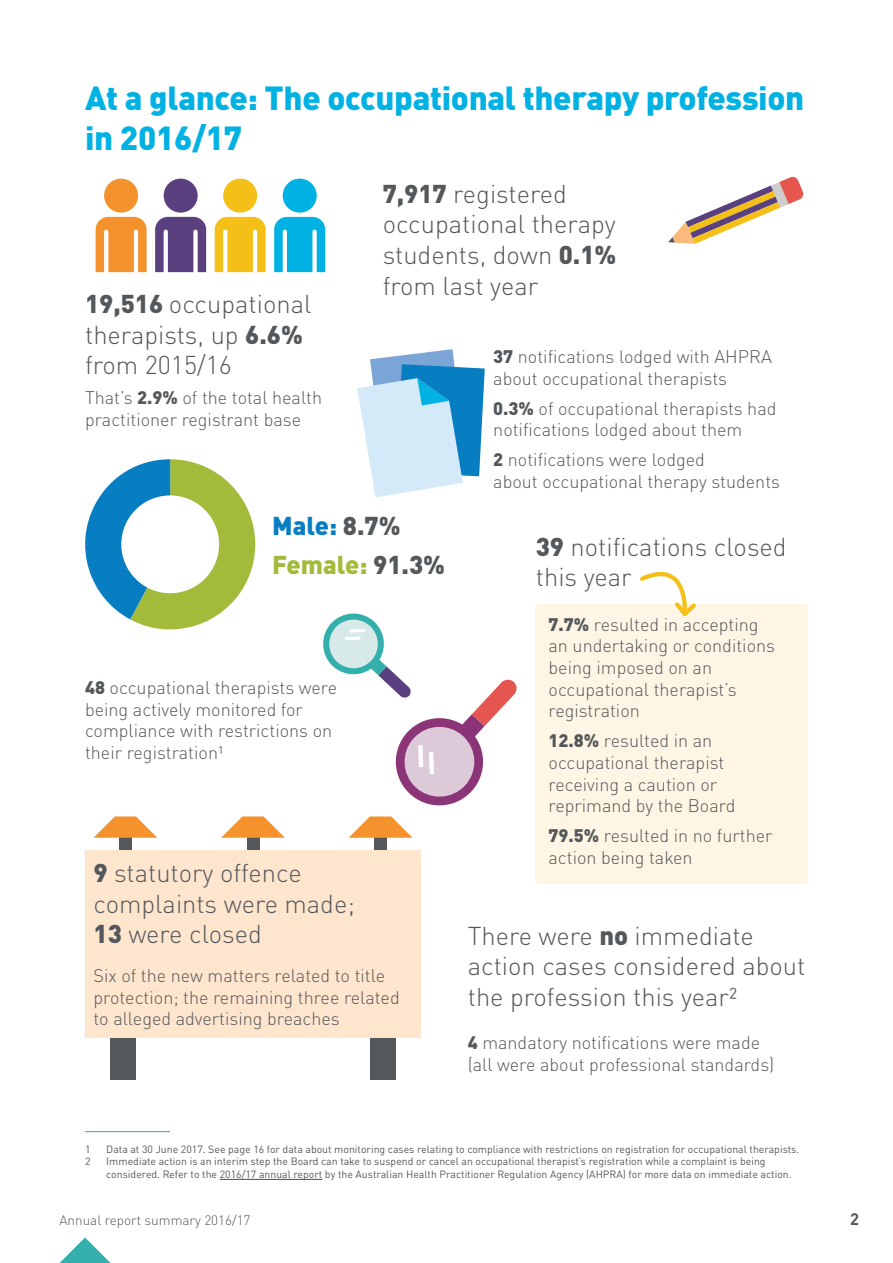
<style>
.page{position:relative;width:893px;height:1263px;background:#fff}
.page>*{position:absolute;margin:0;border:0;box-sizing:border-box;transform-origin:0 0}
.t1{font:900 33px/39.6px "DINOT";letter-spacing:-.01em;color:#00b1e3}
.t2{font:300 25.5px/30.6px "DINOT";color:#54585b}
.t3{font:900 25.5px/39.2px "DINOT";color:#54585b}
.t4{font:300 18px/21.6px "DINOT";color:#54585b}
.t5{font:700 16.5px "DINOT";color:#54585b}
.t6{font:300 13.5px "DINOT";color:#54585b}
.t7{font:10.5px/12.6px "DINOT";color:#54585b}
.s1{font-weight:900}
.s2{color:#077dc2}
.s3{color:#a2bb3a}
</style>
<div class="page">
<svg style="left:59px;top:1237px;width:52px;height:26px"></svg>
<hr style="left:85px;top:1131px;width:85px;height:1px;background:#33b0ab">
<hr style="left:220px;top:1179px;width:102px;height:1px;background:#54585b">
<svg style="left:96px;top:217px;width:51px;height:55px;background:#f5a34e"></svg>
<div style="left:104px;top:179px;width:34px;height:34px;background:#f4922e;border-radius:50%"></div>
<svg style="left:274px;top:217px;width:51px;height:55px;background:#27bce7"></svg>
<div style="left:283px;top:179px;width:34px;height:34px;background:#00b1e3;border-radius:50%"></div>
<svg style="left:155px;top:217px;width:51px;height:55px;background:#745d93"></svg>
<div style="left:164px;top:179px;width:34px;height:34px;background:#5b4080;border-radius:50%"></div>
<svg style="left:215px;top:217px;width:51px;height:55px;background:#f5c93b"></svg>
<div style="left:223px;top:179px;width:34px;height:34px;background:#f4c017;border-radius:50%"></div>
<svg style="left:357px;top:349px;width:128px;height:148px"></svg>
<svg style="left:668px;top:177px;width:136px;height:67px"></svg>
<svg style="left:323px;top:613px;width:194px;height:193px"></svg>
<div style="left:536px;top:604px;width:272px;height:280px;background:#fef5e4"></div>
<svg style="left:85px;top:459px;width:170px;height:170px"></svg>
<div style="left:121px;top:495px;width:98px;height:98px;background:#fff;border-radius:50%"></div>
<div style="left:111px;top:1037px;width:25px;height:43px;background:#54585b"></div>
<div style="left:370px;top:1037px;width:25px;height:43px;background:#54585b"></div>
<div style="left:119px;top:821px;width:13px;height:29px;background:#54585b"></div>
<div style="left:374px;top:821px;width:13px;height:29px;background:#54585b"></div>
<div style="left:247px;top:821px;width:12px;height:29px;background:#54585b"></div>
<svg style="left:94px;top:816px;width:63px;height:22px"></svg>
<svg style="left:349px;top:816px;width:63px;height:22px"></svg>
<svg style="left:221px;top:816px;width:64px;height:22px"></svg>
<div style="left:85px;top:850px;width:336px;height:187px;background:#fee5cd"></div>
<svg style="left:640px;top:571px;width:56px;height:45px"></svg>
<h1 class="t1" style="left:85px;top:77px;width:721px">At a glance: The occupational therapy profession in 2016/17</h1>
<h2 class="t2" style="left:85px;top:288px;width:228px"><span class="s1">19,516</span> occupational therapists, up <span class="s1">6.6% </span>from 2015/16</h2>
<p class="t4" style="left:85px;top:387px;width:239px">That’s <span class="s1">2.9%</span> of the total health practitioner registrant base</p>
<h2 class="t2" style="left:383px;top:178px;width:235px"><span class="s1">7,917</span> registered occupational therapy students, down <span class="s1">0.1% </span>from last year</h2>
<p class="t4" style="left:493px;top:345px;width:280px"><span class="s1">37</span> notifications lodged with AHPRA about occupational therapists</p>
<p class="t4" style="left:493px;top:397px;width:285px"><span class="s1">0.3%</span> of occupational therapists had notifications lodged about them</p>
<p class="t4" style="left:493px;top:449px;width:288px"><span class="s1">2</span> notifications were lodged<br>about occupational therapy students</p>
<h2 class="t3" style="left:272px;top:505px;width:174px"><span class="s2">Male:</span> 8.7%<br><span class="s3">Female:</span> 91.3%</h2>
<p class="t4" style="left:85px;top:677px;width:254px"><span class="s1">48</span> occupational therapists were being actively monitored for compliance with restrictions on their registration1</p>
<h2 class="t2" style="left:94px;top:857px;width:263px"><span class="s1">9</span> statutory offence complaints were made;<br><span class="s1">13</span> were closed</h2>
<p class="t4" style="left:94px;top:965px;width:308px">Six of the new matters related to title protection; the remaining three related to alleged advertising breaches</p>
<h2 class="t2" style="left:536px;top:531px;width:252px"><span class="s1">39</span> notifications closed this year</h2>
<p class="t4" style="left:549px;top:613px;width:228px"><span class="s1">7.7%</span> resulted in accepting an undertaking or conditions being imposed on an occupational therapist’s registration</p>
<p class="t4" style="left:549px;top:730px;width:188px"><span class="s1">12.8%</span> resulted in an occupational therapist receiving a caution or reprimand by the Board</p>
<p class="t4" style="left:549px;top:825px;width:225px"><span class="s1">79.5%</span> resulted in no further action being taken</p>
<h2 class="t2" style="left:468px;top:920px;width:339px">There were <span class="s1">no</span> immediate action cases considered about the profession this year2</h2>
<p class="t4" style="left:468px;top:1032px;width:308px"><span class="s1">4</span> mandatory notifications were made (all were about professional standards)</p>
<p class="t7" style="left:85px;top:1142px;width:7px">1</p>
<p class="t7" style="left:106px;top:1142px;width:694px">Data at 30 June 2017. See page 16 for data about monitoring cases relating to compliance with restrictions on registration for occupational therapists.</p>
<p class="t7" style="left:85px;top:1155px;width:7px">2</p>
<p class="t7" style="left:106px;top:1155px;width:687px">Immediate action is an interim step the Board can take to suspend or cancel an occupational therapist’s registration while a complaint is being considered. Refer to the 2016/17 annual report by the Australian Health Practitioner Regulation Agency (AHPRA) for more data on immediate action.</p>
<p class="t6" style="left:60px;top:1211px;width:193px">Annual report summary 2016/17</p>
<p class="t5" style="left:850px;top:1208px;width:10px">2</p>
</div>
